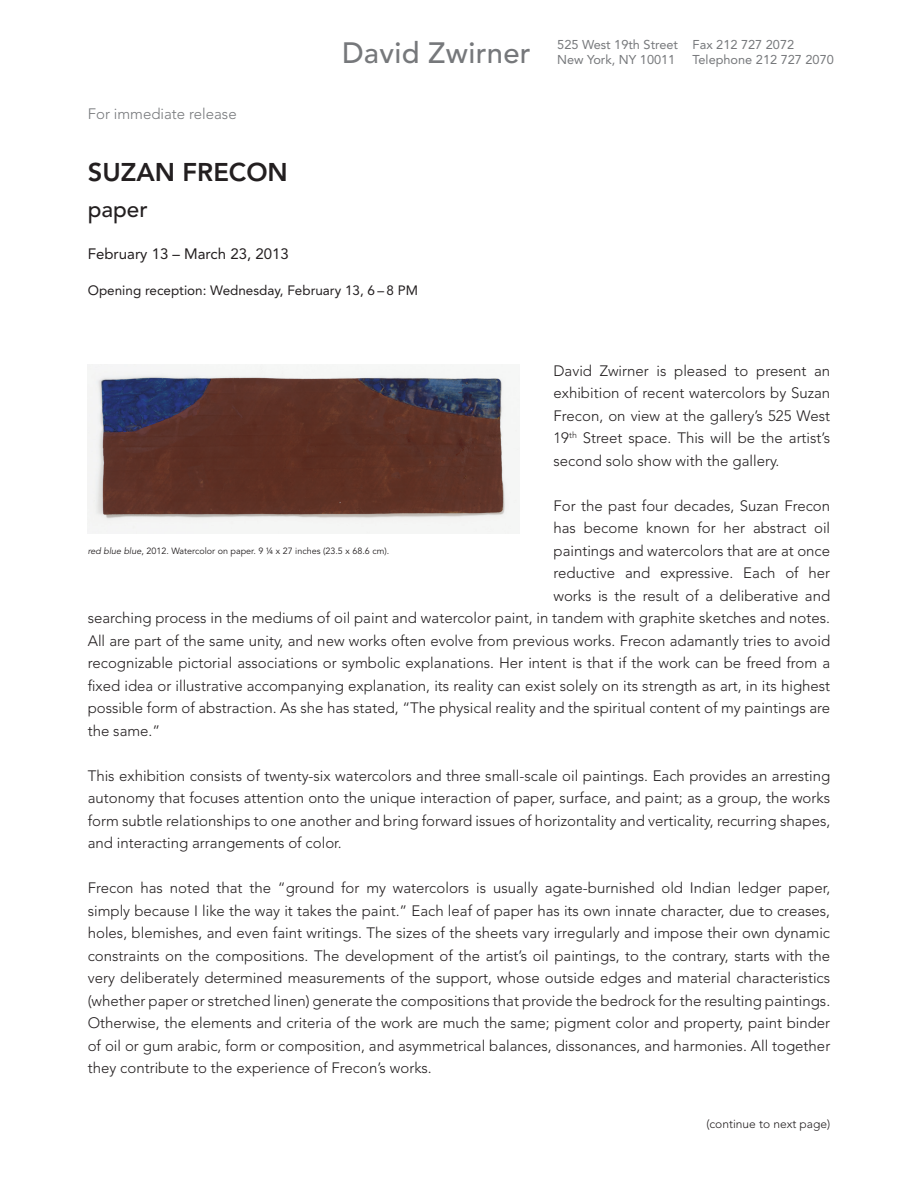
<style>
.page{position:relative;width:918px;height:1188px;background:#fff}
.page>*{position:absolute;margin:0;border:0;box-sizing:border-box;transform-origin:0 0}
.t1{font:500 29.25px "Avenir";letter-spacing:.01em;color:#76787b}
.t2{font:800 25.5px "Avenir";color:#231f20}
.t3{font:500 22.5px "Avenir";color:#231f20}
.t4{font:300 15px/22.5px "Avenir";color:#231f20;text-align:justify}
.t5{font:15px "Avenir";color:#231f20}
.t6{font:300 15px "Avenir";color:#76787b}
.t7{font:13.5px "Avenir";color:#231f20}
.t8{font:12.75px/15px "Avenir";color:#76787b}
.t9{font:300 12px "Avenir";color:#231f20}
.t10{font:9px "Avenir";color:#231f20}
.s1{font-style:italic}
</style>
<div class="page">
<img style="left:88px;top:364px;width:432px;height:169px">
<p class="t6" style="left:88px;top:105px;width:150px">For immediate release</p>
<h1 class="t1" style="left:342px;top:36px;width:190px">David Zwirner</h1>
<p class="t8" style="left:557px;top:37px;width:122px">525 West 19th Street<br>New York, NY 10011</p>
<p class="t8" style="left:693px;top:37px;width:143px">Fax 212 727 2072<br>Telephone 212 727 2070</p>
<h2 class="t2" style="left:88px;top:157px;width:202px">SUZAN FRECON</h2>
<h3 class="t3" style="left:88px;top:197px;width:62px">paper</h3>
<p class="t5" style="left:88px;top:245px;width:202px">February 13 – March 23, 2013</p>
<p class="t7" style="left:88px;top:283px;width:332px">Opening reception: Wednesday, February 13, 6 – 8 PM</p>
<p class="t4" style="left:554px;top:359px;width:278px">David Zwirner is pleased to present an exhibition of recent watercolors by Suzan Frecon, on view at the gallery’s 525 West 19<sup>th</sup> Street space. This will be the artist’s second solo show with the gallery.</p>
<p class="t4" style="left:554px;top:494px;width:278px">For the past four decades, Suzan Frecon</p>
<p class="t4" style="left:554px;top:517px;width:278px">has become known for her abstract oil</p>
<p class="t4" style="left:554px;top:539px;width:278px">paintings and watercolors that are at once</p>
<p class="t4" style="left:554px;top:562px;width:278px">reductive and expressive. Each of her</p>
<p class="t4" style="left:554px;top:584px;width:278px">works is the result of a deliberative and</p>
<p class="t4" style="left:88px;top:607px;width:744px">searching process in the mediums of oil paint and watercolor paint, in tandem with graphite sketches and notes.</p>
<p class="t4" style="left:88px;top:629px;width:744px">All are part of the same unity, and new works often evolve from previous works. Frecon adamantly tries to avoid</p>
<p class="t4" style="left:88px;top:652px;width:744px">recognizable pictorial associations or symbolic explanations. Her intent is that if the work can be freed from a</p>
<p class="t4" style="left:88px;top:674px;width:744px">fixed idea or illustrative accompanying explanation, its reality can exist solely on its strength as art, in its highest</p>
<p class="t4" style="left:88px;top:697px;width:744px">possible form of abstraction. As she has stated, “The physical reality and the spiritual content of my paintings are</p>
<p class="t4" style="left:88px;top:719px;width:74px">the same.”</p>
<p class="t4" style="left:88px;top:764px;width:744px">This exhibition consists of twenty-six watercolors and three small-scale oil paintings. Each provides an arresting autonomy that focuses attention onto the unique interaction of paper, surface, and paint; as a group, the works form subtle relationships to one another and bring forward issues of horizontality and verticality, recurring shapes, and interacting arrangements of color.</p>
<p class="t4" style="left:88px;top:877px;width:744px">Frecon has noted that the “ground for my watercolors is usually agate-burnished old Indian ledger paper, simply because I like the way it takes the paint.” Each leaf of paper has its own innate character, due to creases, holes, blemishes, and even faint writings. The sizes of the sheets vary irregularly and impose their own dynamic constraints on the compositions. The development of the artist’s oil paintings, to the contrary, starts with the very deliberately determined measurements of the support, whose outside edges and material characteristics (whether paper or stretched linen) generate the compositions that provide the bedrock for the resulting paintings.<br>Otherwise, the elements and criteria of the work are much the same; pigment color and property, paint binder of oil or gum arabic, form or composition, and asymmetrical balances, dissonances, and harmonies. All together they contribute to the experience of Frecon’s works.</p>
<p class="t10" style="left:88px;top:545px;width:303px"><span class="s1">red blue blue</span>, 2012. Watercolor on paper. 9 ¼ x 27 inches (23.5 x 68.6 cm).</p>
<p class="t9" style="left:706px;top:1117px;width:125px">(continue to next page)</p>
</div>
